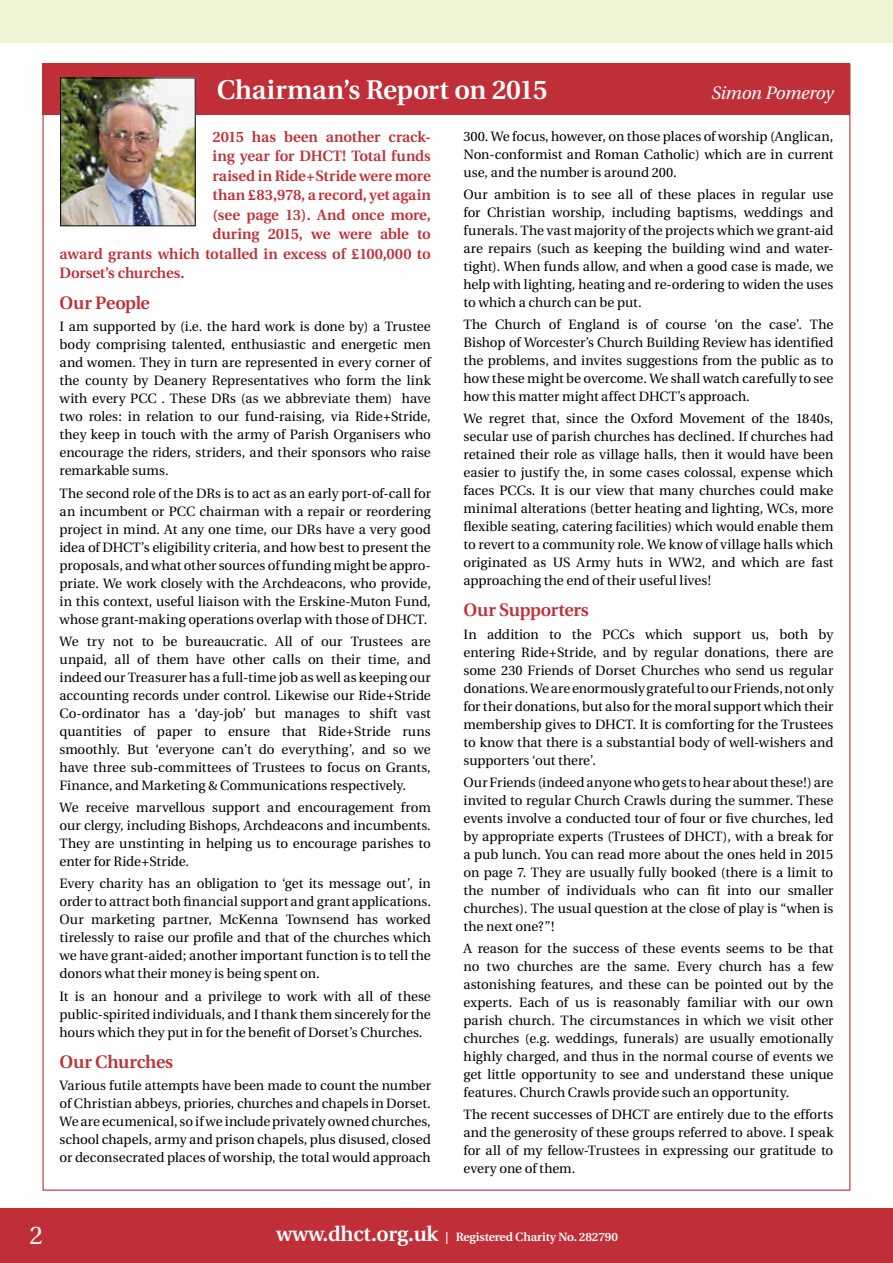
<style>
.page{position:relative;width:893px;height:1263px;background:#fff}
.page>*{position:absolute;margin:0;border:0;box-sizing:border-box;transform-origin:0 0}
.t1{font:600 27px "Utopia";letter-spacing:-.01em;color:#fff}
.t2{font:25.5px "Utopia";color:#fff}
.t3{font:600 18px "Utopia";letter-spacing:-.015em;color:#c02f38}
.t4{font:italic 18px "Utopia";letter-spacing:-.03em;color:#fff}
.t5{font:600 15px "Utopia";letter-spacing:-.005em;color:#c02f38}
.t6{font:13.5px/18px "Utopia";color:#000;text-align:justify}
.t7{font:600 12px "Utopia";letter-spacing:-.01em;color:#fff}
.s1{font-size:21px}
</style>
<div class="page">
<div style="left:0;top:1208px;width:893px;height:55px;background:#c02f38"></div>
<div style="left:0;top:0;width:893px;height:43px;background:#eff5d7"></div>
<div style="left:43px;top:64px;width:807px;height:51px;background:#c02f38"></div>
<img style="left:62px;top:80px;width:132px;height:144px">
<div style="left:60px;top:78px;width:136px;height:148px;border:1px solid #000"></div>
<h1 class="t1" style="left:217px;top:75px;width:332px">Chairman’s Report on 2015</h1>
<h3 class="t4" style="left:711px;top:83px;width:123px">Simon Pomeroy</h3>
<p class="t5" style="left:213px;top:128px;width:220px">2015 has been another crack-</p>
<p class="t5" style="left:213px;top:148px;width:220px">ing year for DHCT! Total funds</p>
<p class="t5" style="left:213px;top:167px;width:220px">raised in Ride+Stride were more</p>
<p class="t5" style="left:213px;top:187px;width:220px">than £83,978, a record, yet again</p>
<p class="t5" style="left:213px;top:206px;width:220px">(see page 13). And once more,</p>
<p class="t5" style="left:213px;top:226px;width:220px">during 2015, we were able to</p>
<p class="t5" style="left:60px;top:245px;width:373px">award grants which totalled in excess of £100,000 to</p>
<p class="t5" style="left:60px;top:265px;width:126px">Dorset’s churches.</p>
<h3 class="t3" style="left:60px;top:293px;width:92px">Our People</h3>
<p class="t6" style="left:60px;top:318px;width:373px">I am supported by (i.e. the hard work is done by) a Trustee body comprising talented, enthusiastic and energetic men and women. They in turn are represented in every corner of the county by Deanery Representatives who form the link with every PCC . These DRs (as we abbreviate them) have two roles: in relation to our fund-raising, via Ride+Stride, they keep in touch with the army of Parish Organisers who encourage the riders, striders, and their sponsors who raise remarkable sums.</p>
<p class="t6" style="left:60px;top:484px;width:373px">The second role of the DRs is to act as an early port-of-call for an incumbent or PCC chairman with a repair or reordering project in mind. At any one time, our DRs have a very good idea of DHCT’s eligibility criteria, and how best to present the proposals, and what other sources of funding might be appro&shy;priate. We work closely with the Archdeacons, who provide, in this context, useful liaison with the Erskine-Muton Fund, whose grant-making operations overlap with those of DHCT.</p>
<p class="t6" style="left:60px;top:633px;width:373px">We try not to be bureaucratic. All of our Trustees are unpaid, all of them have other calls on their time, and indeed our Treasurer has a full-time job as well as keeping our accounting records under control. Likewise our Ride+Stride Co-ordinator has a ‘day-job’ but manages to shift vast quantities of paper to ensure that Ride+Stride runs smoothly. But ‘everyone can’t do everything’, and so we have three sub-committees of Trustees to focus on Grants, Finance, and Marketing &amp; Communications respectively.</p>
<p class="t6" style="left:60px;top:799px;width:373px">We receive marvellous support and encouragement from our clergy, including Bishops, Archdeacons and incumbents.<br>They are unstinting in helping us to encourage parishes to enter for Ride+Stride.</p>
<p class="t6" style="left:60px;top:875px;width:373px">Every charity has an obligation to ‘get its message out’, in order to attract both financial support and grant applications.<br>Our marketing partner, McKenna Townsend has worked tirelessly to raise our profile and that of the churches which we have grant-aided; another important function is to tell the donors what their money is being spent on.</p>
<p class="t6" style="left:60px;top:987px;width:373px">It is an honour and a privilege to work with all of these public-spirited individuals, and I thank them sincerely for the hours which they put in for the benefit of Dorset’s Churches.</p>
<h3 class="t3" style="left:60px;top:1051px;width:115px">Our Churches</h3>
<p class="t6" style="left:60px;top:1076px;width:373px">Various futile attempts have been made to count the number of Christian abbeys, priories, churches and chapels in Dorset.<br>We are ecumenical, so if we include privately owned churches, school chapels, army and prison chapels, plus disused, closed or deconsecrated places of worship, the total would approach</p>
<p class="t6" style="left:463px;top:127px;width:371px">300. We focus, however, on those places of worship (Anglican, Non-conformist and Roman Catholic) which are in current use, and the number is around 200.</p>
<p class="t6" style="left:463px;top:186px;width:371px">Our ambition is to see all of these places in regular use for Christian worship, including baptisms, weddings and funerals. The vast majority of the projects which we grant-aid are repairs (such as keeping the building wind and water&shy;tight). When funds allow, and when a good case is made, we help with lighting, heating and re-ordering to widen the uses to which a church can be put.</p>
<p class="t6" style="left:463px;top:316px;width:371px">The Church of England is of course ‘on the case’. The Bishop of Worcester’s Church Building Review has identified the problems, and invites suggestions from the public as to how these might be overcome. We shall watch carefully to see how this matter might affect DHCT’s approach.</p>
<p class="t6" style="left:463px;top:410px;width:371px">We regret that, since the Oxford Movement of the 1840s, secular use of parish churches has declined. If churches had retained their role as village halls, then it would have been easier to justify the, in some cases colossal, expense which faces PCCs. It is our view that many churches could make minimal alterations (better heating and lighting, WCs, more flexible seating, catering facilities) which would enable them to revert to a community role. We know of village halls which originated as US Army huts in WW2, and which are fast approaching the end of their useful lives!</p>
<h3 class="t3" style="left:463px;top:600px;width:127px">Our Supporters</h3>
<p class="t6" style="left:463px;top:625px;width:371px">In addition to the PCCs which support us, both by entering Ride+Stride, and by regular donations, there are some 230 Friends of Dorset Churches who send us regular donations. We are enormously grateful to our Friends, not only for their donations, but also for the moral support which their membership gives to DHCT. It is comforting for the Trustees to know that there is a substantial body of well-wishers and supporters ‘out there’.</p>
<p class="t6" style="left:463px;top:773px;width:371px">Our Friends (indeed anyone who gets to hear about these!) are invited to regular Church Crawls during the summer. These events involve a conducted tour of four or five churches, led by appropriate experts (Trustees of DHCT), with a break for a pub lunch. You can read more about the ones held in 2015 on page 7. They are usually fully booked (there is a limit to the number of individuals who can fit into our smaller churches). The usual question at the close of play is “when is the next one?”!</p>
<p class="t6" style="left:463px;top:940px;width:371px">A reason for the success of these events seems to be that no two churches are the same. Every church has a few astonishing features, and these can be pointed out by the experts. Each of us is reasonably familiar with our own parish church. The circumstances in which we visit other churches (e.g. weddings, funerals) are usually emotionally highly charged, and thus in the normal course of events we get little opportunity to see and understand these unique features. Church Crawls provide such an opportunity.</p>
<p class="t6" style="left:463px;top:1106px;width:371px">The recent successes of DHCT are entirely due to the efforts and the generosity of these groups referred to above. I speak for all of my fellow-Trustees in expressing our gratitude to every one of them.</p>
<h2 class="t2" style="left:29px;top:1221px;width:15px">2</h2>
<p class="t7" style="left:276px;top:1230px;width:343px"><span class="s1">www.dhct.org.uk</span> | Registered Charity No. 282790</p>
</div>
